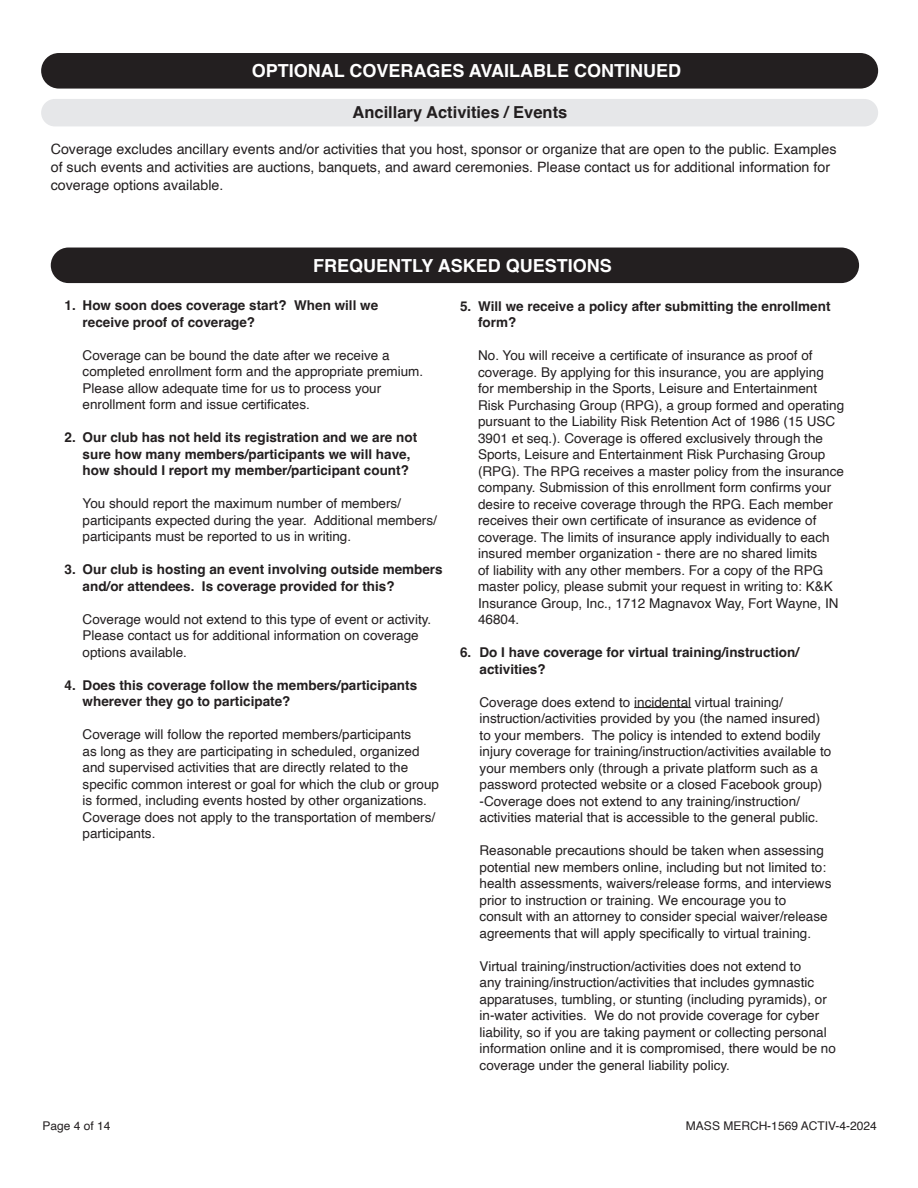
<style>
.page{position:relative;width:918px;height:1188px;background:#fff}
.page>*{position:absolute;margin:0;border:0;box-sizing:border-box;transform-origin:0 0}
.t1{font:700 18px "Helvetica";color:#fff}
.t2{font:700 16.5px "Helvetica";color:#231f20}
.t3{font:14.25px/18px "Helvetica";color:#231f20}
.t4{font:13.5px/16.5px "Helvetica";color:#231f20}
.t5{font:700 13.5px/16.5px "Helvetica";color:#231f20}
.t6{font:12px "Helvetica";color:#231f20}
</style>
<div class="page">
<div style="left:41px;top:99px;width:837px;height:27px;background:#e6e7e9;border-radius:14px"></div>
<div style="left:41px;top:53px;width:837px;height:36px;background:#231f20;border-radius:18px"></div>
<div style="left:51px;top:248px;width:808px;height:35px;background:#231f20;border-radius:18px"></div>
<hr style="left:634px;top:707px;width:57px;height:1px;background:#231f20">
<h1 class="t1" style="left:252px;top:60px;width:431px">OPTIONAL COVERAGES AVAILABLE CONTINUED</h1>
<p class="t2" style="left:353px;top:102px;width:216px">Ancillary Activities / Events</p>
<p class="t3" style="left:51px;top:141px;width:787px">Coverage excludes ancillary events and/or activities that you host, sponsor or organize that are open to the public. Examples of such events and activities are auctions, banquets, and award ceremonies. Please contact us for additional information for coverage options available.</p>
<h1 class="t1" style="left:313px;top:254px;width:300px">FREQUENTLY ASKED QUESTIONS</h1>
<p class="t5" style="left:83px;top:299px;width:297px;text-indent:-18px">1. How soon does coverage start? When will we receive proof of coverage?</p>
<p class="t4" style="left:83px;top:347px;width:342px">Coverage can be bound the date after we receive a completed enrollment form and the appropriate premium.<br>Please allow adequate time for us to process your enrollment form and issue certificates.</p>
<p class="t5" style="left:83px;top:431px;width:336px;text-indent:-18px">2. Our club has not held its registration and we are not sure how many members/participants we will have, how should I report my member/participant count?</p>
<p class="t4" style="left:83px;top:496px;width:356px">You should report the maximum number of members/ participants expected during the year. Additional members/ participants must be reported to us in writing.</p>
<p class="t5" style="left:83px;top:563px;width:362px;text-indent:-18px">3. Our club is hosting an event involving outside members and/or attendees. Is coverage provided for this?</p>
<p class="t4" style="left:83px;top:611px;width:350px">Coverage would not extend to this type of event or activity.<br>Please contact us for additional information on coverage options available.</p>
<p class="t5" style="left:83px;top:678px;width:336px;text-indent:-18px">4. Does this coverage follow the members/participants wherever they go to participate?</p>
<p class="t4" style="left:83px;top:727px;width:358px">Coverage will follow the reported members/participants<br>as long as they are participating in scheduled, organized and supervised activities that are directly related to the specific common interest or goal for which the club or group is formed, including events hosted by other organizations.<br>Coverage does not apply to the transportation of members/ participants.</p>
<p class="t5" style="left:478px;top:299px;width:354px;text-indent:-18px">5. Will we receive a policy after submitting the enrollment form?</p>
<p class="t4" style="left:478px;top:347px;width:368px">No. You will receive a certificate of insurance as proof of coverage. By applying for this insurance, you are applying<br>for membership in the Sports, Leisure and Entertainment Risk Purchasing Group (RPG), a group formed and operating pursuant to the Liability Risk Retention Act of 1986 (15 USC 3901 et seq.). Coverage is offered exclusively through the Sports, Leisure and Entertainment Risk Purchasing Group (RPG). The RPG receives a master policy from the insurance company. Submission of this enrollment form confirms your desire to receive coverage through the RPG. Each member receives their own certificate of insurance as evidence of coverage. The limits of insurance apply individually to each insured member organization - there are no shared limits<br>of liability with any other members. For a copy of the RPG master policy, please submit your request in writing to: K&amp;K Insurance Group, Inc., 1712 Magnavox Way, Fort Wayne, IN 46804.</p>
<p class="t5" style="left:480px;top:646px;width:321px;text-indent:-19px">6. Do I have coverage for virtual training/instruction/ activities?</p>
<p class="t4" style="left:480px;top:694px;width:353px">Coverage does extend to incidental virtual training/ instruction/activities provided by you (the named insured) to your members. The policy is intended to extend bodily injury coverage for training/instruction/activities available to your members only (through a private platform such as a password protected website or a closed Facebook group) -Coverage does not extend to any training/instruction/ activities material that is accessible to the general public.</p>
<p class="t4" style="left:480px;top:842px;width:353px">Reasonable precautions should be taken when assessing potential new members online, including but not limited to: health assessments, waivers/release forms, and interviews prior to instruction or training. We encourage you to consult with an attorney to consider special waiver/release agreements that will apply specifically to virtual training.</p>
<p class="t4" style="left:480px;top:958px;width:358px">Virtual training/instruction/activities does not extend to<br>any training/instruction/activities that includes gymnastic apparatuses, tumbling, or stunting (including pyramids), or in-water activities. We do not provide coverage for cyber liability, so if you are taking payment or collecting personal information online and it is compromised, there would be no coverage under the general liability policy.</p>
<p class="t6" style="left:43px;top:1116px;width:70px">Page 4 of 14</p>
<p class="t6" style="left:686px;top:1116px;width:192px">MASS MERCH-1569 ACTIV-4-2024</p>
</div>
